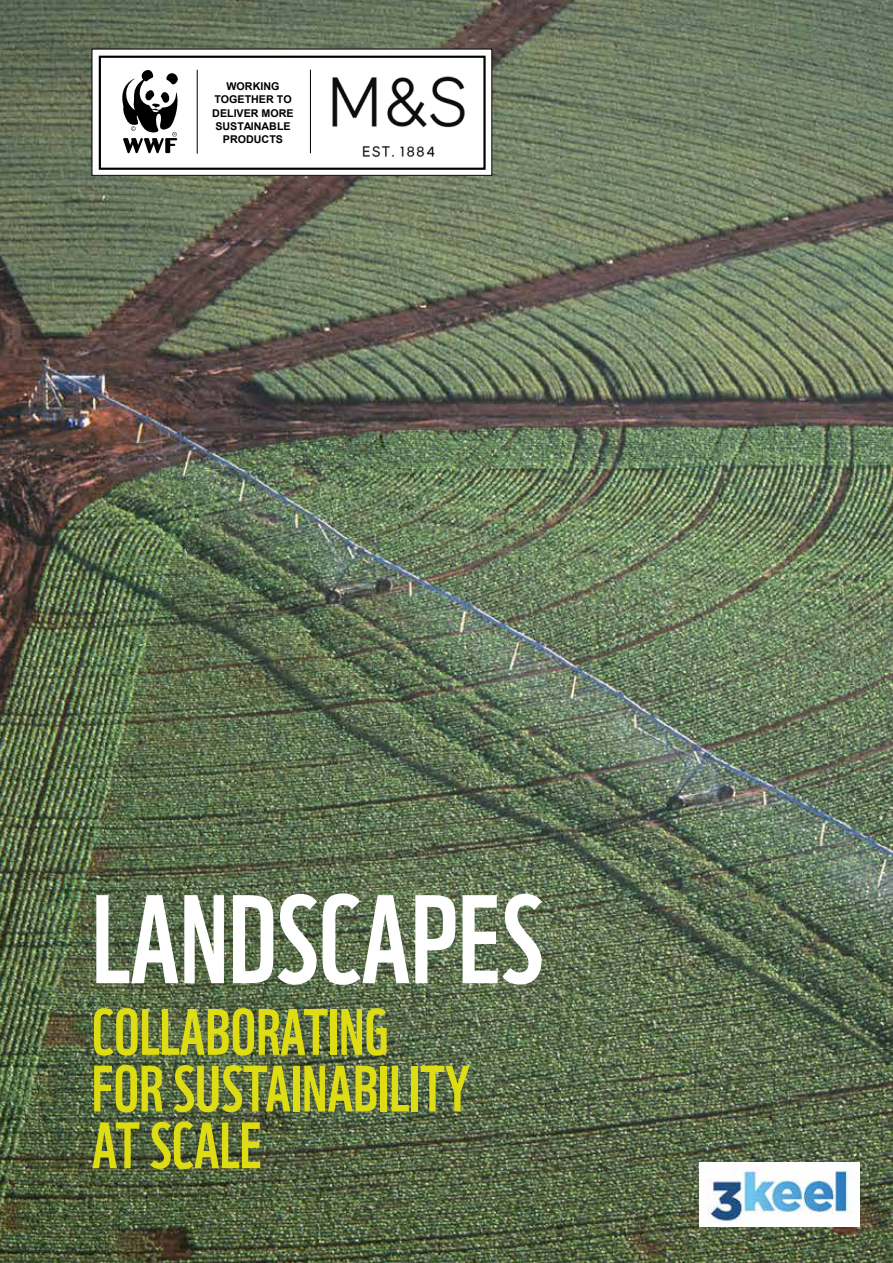
<style>
.page{position:relative;width:893px;height:1263px;background:#fff}
.page>*{position:absolute;margin:0;border:0;box-sizing:border-box;transform-origin:0 0}
.t1{font:122.4px "WWF";color:#fff}
.t2{font:63.6px/56.7px "WWF";color:#dedd14}
.t3{font:700 10.65px/13.2px "Arial";color:#000;text-align:center}
</style>
<div class="page">
<img style="left:0;top:0;width:893px;height:1263px">
<div style="left:92px;top:49px;width:400px;height:126px;background:#fff"></div>
<div style="left:92px;top:49px;width:400px;height:127px;border:1px solid #000"></div>
<div style="left:99px;top:56px;width:387px;height:114px;border:2px solid #000"></div>
<svg style="left:122px;top:70px;width:56px;height:83px"></svg>
<hr style="left:197px;top:70px;width:1px;height:84px;background:#000">
<hr style="left:310px;top:70px;width:1px;height:83px;background:#000">
<img style="left:332px;top:76px;width:133px;height:82px">
<img style="left:700px;top:1162px;width:159px;height:65px">
<p class="t3" style="left:212px;top:80px;width:83px">WORKING<br>TOGETHER TO<br>DELIVER MORE<br>SUSTAINABLE<br>PRODUCTS</p>
<h1 class="t1" style="left:92px;top:843px;width:453px">LANDSCAPES</h1>
<h2 class="t2" style="left:92px;top:997px;width:380px">COLLABORATING<br>FOR SUSTAINABILITY<br>AT SCALE</h2>
</div>
